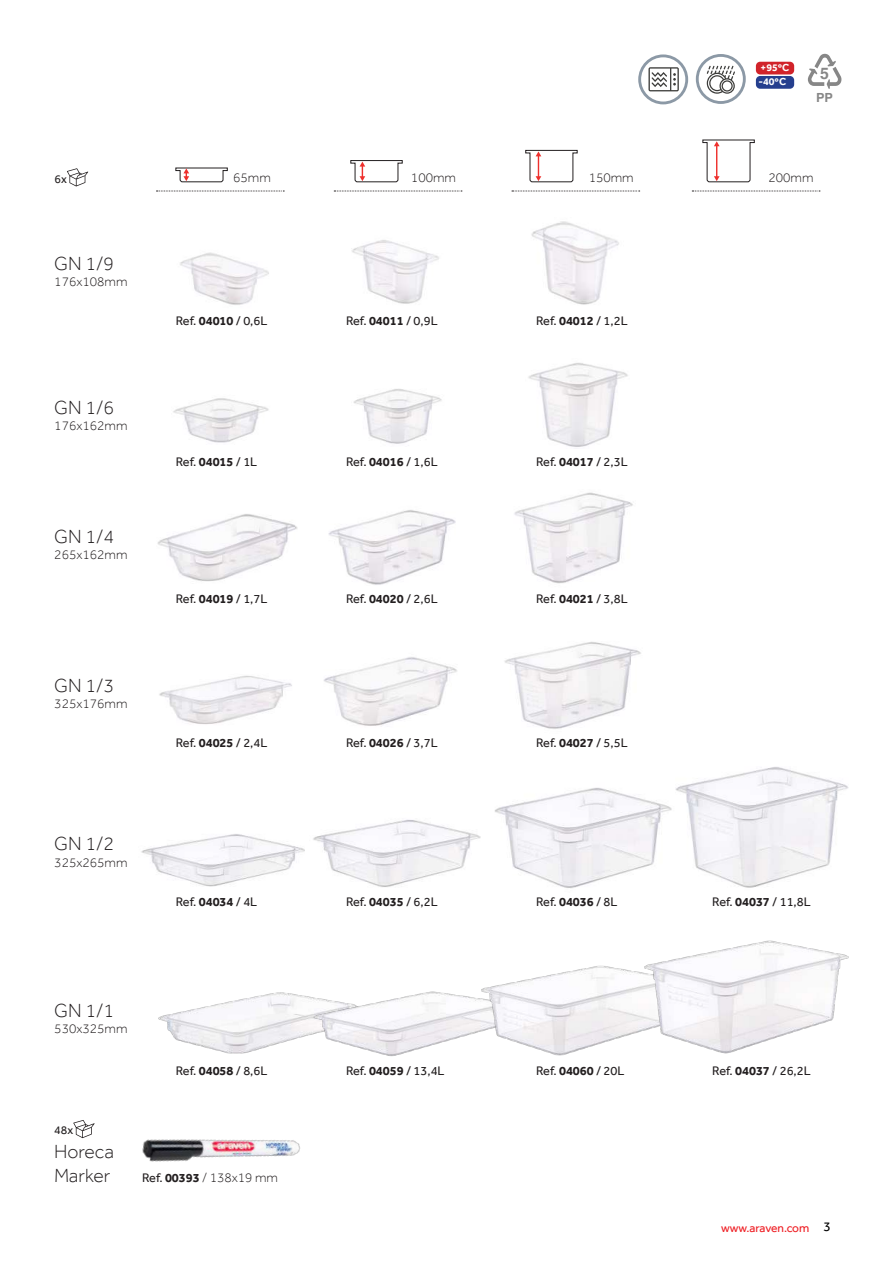
<style>
.page{position:relative;width:893px;height:1263px;background:#fff}
.page>*{position:absolute;margin:0;border:0;box-sizing:border-box;transform-origin:0 0}
.t1{font:300 19.5px/23.4px "Effra";color:#231f20}
.t2{font:700 15.9px "Helvetica";color:#878787}
.t3{font:300 13.5px "Effra";color:#231f20}
.t4{font:12.75px "Effra";color:#231f20}
.t5{font:700 12.6px "Helvetica";color:#878787}
.t6{font:12px "Effra";color:#ee1d23}
.t7{font:12px "Effra";color:#231f20}
.t8{font:700 10.5px/13.8px "Effra";color:#fff}
.s1{font-weight:700}
.s2{font-weight:400;font-size:12.75px}
.s3{font-weight:700;font-size:12.75px}
.s4{font-size:13.5px;color:#000}
</style>
<div class="page">
<img style="left:158px;top:992px;width:151px;height:62px">
<img style="left:309px;top:991px;width:169px;height:65px">
<img style="left:478px;top:965px;width:163px;height:91px">
<svg style="left:175px;top:167px;width:53px;height:16px"></svg>
<svg style="left:156px;top:191px;width:128px;height:1px"></svg>
<svg style="left:350px;top:160px;width:53px;height:23px"></svg>
<svg style="left:334px;top:191px;width:128px;height:1px"></svg>
<svg style="left:525px;top:150px;width:53px;height:33px"></svg>
<svg style="left:512px;top:191px;width:128px;height:1px"></svg>
<svg style="left:702px;top:139px;width:53px;height:44px"></svg>
<svg style="left:692px;top:191px;width:128px;height:1px"></svg>
<img style="left:142px;top:1139px;width:158px;height:23px">
<svg style="left:67px;top:168px;width:21px;height:18px"></svg>
<svg style="left:73px;top:1120px;width:22px;height:18px"></svg>
<img style="left:353px;top:389px;width:89px;height:55px">
<img style="left:173px;top:398px;width:96px;height:45px">
<img style="left:528px;top:363px;width:100px;height:84px">
<img style="left:328px;top:510px;width:128px;height:75px">
<img style="left:157px;top:514px;width:140px;height:67px">
<img style="left:514px;top:492px;width:119px;height:92px">
<img style="left:324px;top:657px;width:133px;height:69px">
<img style="left:159px;top:675px;width:133px;height:49px">
<img style="left:504px;top:642px;width:137px;height:87px">
<img style="left:141px;top:834px;width:164px;height:53px">
<img style="left:313px;top:819px;width:167px;height:68px">
<img style="left:495px;top:788px;width:177px;height:100px">
<img style="left:675px;top:767px;width:174px;height:121px">
<img style="left:641px;top:940px;width:207px;height:114px">
<img style="left:180px;top:252px;width:89px;height:53px">
<img style="left:352px;top:240px;width:87px;height:64px">
<img style="left:531px;top:221px;width:88px;height:84px">
<svg style="left:638px;top:54px;width:50px;height:50px"></svg>
<svg style="left:696px;top:54px;width:50px;height:50px"></svg>
<div style="left:756px;top:62px;width:38px;height:12px;background:#d1232a;border-radius:4px"></div>
<div style="left:756px;top:76px;width:38px;height:13px;background:#253f8e;border-radius:4px"></div>
<svg style="left:808px;top:54px;width:33px;height:35px"></svg>
<p class="t7" style="left:54px;top:171px;width:14px">6x</p>
<h1 class="t1" style="left:54px;top:251px;width:61px">GN 1/9</h1>
<p class="t3" style="left:54px;top:273px;width:75px">176x108mm</p>
<h1 class="t1" style="left:54px;top:395px;width:61px">GN 1/6</h1>
<p class="t3" style="left:54px;top:417px;width:75px">176x162mm</p>
<h1 class="t1" style="left:54px;top:524px;width:61px">GN 1/4</h1>
<p class="t3" style="left:54px;top:546px;width:75px">265x162mm</p>
<h1 class="t1" style="left:54px;top:673px;width:61px">GN 1/3</h1>
<p class="t3" style="left:54px;top:695px;width:75px">325x176mm</p>
<h1 class="t1" style="left:54px;top:832px;width:61px">GN 1/2</h1>
<p class="t3" style="left:54px;top:854px;width:75px">325x265mm</p>
<p class="t8" style="left:758px;top:60px;width:32px">+95ºC -40ºC</p>
<p class="t2" style="left:820px;top:63px;width:10px">5</p>
<p class="t5" style="left:816px;top:90px;width:18px">PP</p>
<p class="t3" style="left:233px;top:169px;width:39px">65mm</p>
<p class="t3" style="left:411px;top:169px;width:46px">100mm</p>
<p class="t3" style="left:589px;top:169px;width:46px">150mm</p>
<p class="t3" style="left:768px;top:169px;width:46px">200mm</p>
<p class="t4" style="left:176px;top:313px;width:93px">Ref. <span class="s1">04010</span> / 0,6L</p>
<p class="t4" style="left:346px;top:313px;width:93px">Ref. <span class="s1">04011</span> / 0,9L</p>
<p class="t4" style="left:536px;top:313px;width:93px">Ref. <span class="s1">04012</span> / 1,2L</p>
<p class="t4" style="left:176px;top:454px;width:83px">Ref. <span class="s1">04015</span> / 1L</p>
<p class="t4" style="left:346px;top:454px;width:93px">Ref. <span class="s1">04016</span> / 1,6L</p>
<p class="t4" style="left:536px;top:454px;width:93px">Ref. <span class="s1">04017</span> / 2,3L</p>
<p class="t4" style="left:176px;top:591px;width:93px">Ref. <span class="s1">04019</span> / 1,7L</p>
<p class="t4" style="left:346px;top:591px;width:93px">Ref. <span class="s1">04020</span> / 2,6L</p>
<p class="t4" style="left:536px;top:591px;width:93px">Ref. <span class="s1">04021</span> / 3,8L</p>
<p class="t4" style="left:176px;top:735px;width:93px">Ref. <span class="s1">04025</span> / 2,4L</p>
<p class="t4" style="left:346px;top:735px;width:93px">Ref. <span class="s1">04026</span> / 3,7L</p>
<p class="t4" style="left:536px;top:735px;width:93px">Ref. <span class="s1">04027</span> / 5,5L</p>
<p class="t4" style="left:176px;top:894px;width:83px">Ref. <span class="s1">04034</span> / 4L</p>
<p class="t4" style="left:346px;top:894px;width:93px">Ref. <span class="s1">04035</span> / 6,2L</p>
<p class="t4" style="left:536px;top:894px;width:83px">Ref. <span class="s1">04036</span> / 8L</p>
<p class="t4" style="left:712px;top:894px;width:100px">Ref. <span class="s1">04037</span> / 11,8L</p>
<h1 class="t1" style="left:54px;top:999px;width:61px">GN 1/1</h1>
<p class="t3" style="left:54px;top:1021px;width:75px">530x325mm</p>
<p class="t4" style="left:176px;top:1063px;width:93px">Ref. <span class="s1">04058</span> / 8,6L</p>
<p class="t7" style="left:54px;top:1123px;width:20px">48x</p>
<h1 class="t1" style="left:54px;top:1140px;width:62px">Horeca<br>Marker</h1>
<p class="t3" style="left:142px;top:1170px;width:137px"><span class="s2">Ref.</span> <span class="s3">00393</span> / 138x19 mm</p>
<p class="t4" style="left:346px;top:1063px;width:100px">Ref. <span class="s1">04059</span> / 13,4L</p>
<p class="t4" style="left:536px;top:1063px;width:90px">Ref. <span class="s1">04060</span> / 20L</p>
<p class="t4" style="left:712px;top:1063px;width:100px">Ref. <span class="s1">04037</span> / 26,2L</p>
<p class="t6" style="left:721px;top:1220px;width:111px">www.araven.com <span class="s4">3</span></p>
</div>
